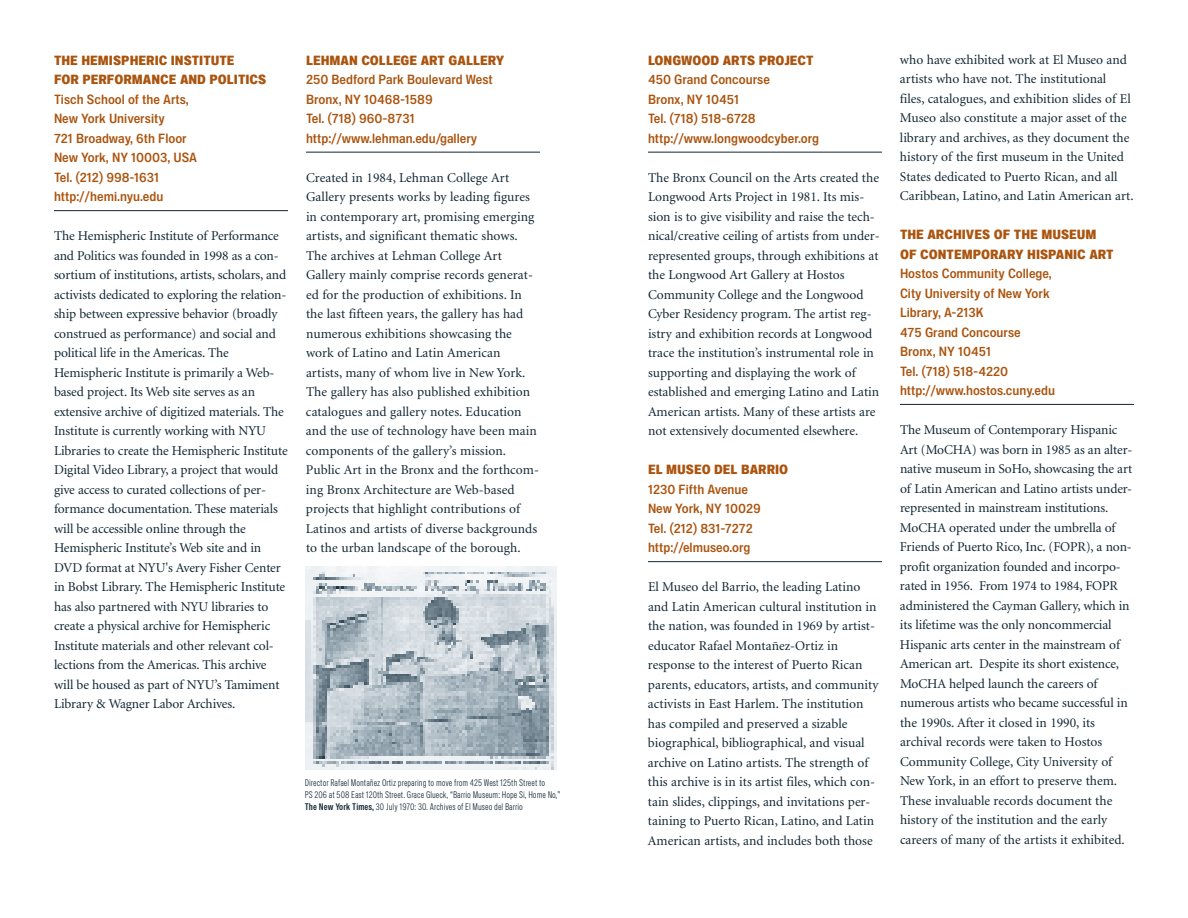
<style>
.page{position:relative;width:1188px;height:918px;background:#fff}
.page>*{position:absolute;margin:0;border:0;box-sizing:border-box;transform-origin:0 0}
.t1{font:13.5px/19.5px "Minion";color:#122632}
.t2{font:13.5px/19.5px "General E40";color:#ab540e}
.t3{font:13.5px/19.5px "General G40";color:#ab540e}
.t4{font:9.75px/12px "General C30";color:#122632}
.s1{font-family:"General E30"}
</style>
<div class="page">
<hr style="left:54px;top:210px;width:234px;height:1px;background:#122632">
<hr style="left:306px;top:152px;width:234px;height:1px;background:#122632">
<hr style="left:648px;top:152px;width:234px;height:1px;background:#122632">
<hr style="left:648px;top:561px;width:234px;height:1px;background:#122632">
<hr style="left:900px;top:404px;width:234px;height:1px;background:#122632">
<img style="left:306px;top:566px;width:250px;height:204px">
<p class="t3" style="left:54px;top:50px;width:214px">THE HEMISPHERIC INSTITUTE<br>FOR PERFORMANCE AND POLITICS</p>
<p class="t2" style="left:54px;top:89px;width:145px">Tisch School of the Arts,<br>New York University<br>721 Broadway, 6th Floor<br>New York, NY 10003, USA<br>Tel. (212) 998-1631 http://hemi.nyu.edu</p>
<p class="t1" style="left:54px;top:227px;width:235px">The Hemispheric Institute of Performance and Politics was founded in 1998 as a con&shy;sortium of institutions, artists, scholars, and activists dedicated to exploring the relation&shy;ship between expressive behavior (broadly construed as performance) and social and political life in the Americas. The Hemispheric Institute is primarily a Web&shy;based project. Its Web site serves as an extensive archive of digitized materials. The Institute is currently working with NYU Libraries to create the Hemispheric Institute Digital Video Library, a project that would give access to curated collections of per&shy;formance documentation. These materials will be accessible online through the Hemispheric Institute’s Web site and in DVD format at NYU's Avery Fisher Center in Bobst Library. The Hemispheric Institute has also partnered with NYU libraries to create a physical archive for Hemispheric Institute materials and other relevant col&shy;lections from the Americas. This archive will be housed as part of NYU’s Tamiment Library &amp; Wagner Labor Archives.</p>
<p class="t3" style="left:306px;top:50px;width:200px">LEHMAN COLLEGE ART GALLERY</p>
<p class="t2" style="left:306px;top:70px;width:188px">250 Bedford Park Boulevard West<br>Bronx, NY 10468-1589<br>Tel. (718) 960-8731 http://www.lehman.edu/gallery</p>
<p class="t1" style="left:306px;top:169px;width:234px">Created in 1984, Lehman College Art Gallery presents works by leading figures in contemporary art, promising emerging artists, and significant thematic shows.<br>The archives at Lehman College Art Gallery mainly comprise records generat&shy;ed for the production of exhibitions. In the last fifteen years, the gallery has had numerous exhibitions showcasing the work of Latino and Latin American artists, many of whom live in New York.<br>The gallery has also published exhibition catalogues and gallery notes. Education and the use of technology have been main components of the gallery’s mission.<br>Public Art in the Bronx and the forthcom&shy;ing Bronx Architecture are Web-based projects that highlight contributions of Latinos and artists of diverse backgrounds to the urban landscape of the borough.</p>
<p class="t4" style="left:305px;top:777px;width:257px">Director Rafael Montañez Ortiz preparing to move from 425 West 125th Street to<br>PS 206 at 508 East 120th Street. Grace Glueck, “Barrio Museum: Hope Si, Home No,”<br><span class="s1">The New York Times,</span> 30 July 1970: 30. Archives of El Museo del Barrio</p>
<p class="t3" style="left:648px;top:50px;width:167px">LONGWOOD ARTS PROJECT</p>
<p class="t2" style="left:648px;top:70px;width:173px">450 Grand Concourse<br>Bronx, NY 10451<br>Tel. (718) 518-6728 http://www.longwoodcyber.org</p>
<p class="t1" style="left:648px;top:169px;width:233px">The Bronx Council on the Arts created the Longwood Arts Project in 1981. Its mis&shy;sion is to give visibility and raise the tech&shy;nical/creative ceiling of artists from under&shy;represented groups, through exhibitions at the Longwood Art Gallery at Hostos Community College and the Longwood Cyber Residency program. The artist reg&shy;istry and exhibition records at Longwood trace the institution’s instrumental role in supporting and displaying the work of established and emerging Latino and Latin American artists. Many of these artists are not extensively documented elsewhere.</p>
<p class="t3" style="left:648px;top:460px;width:142px">EL MUSEO DEL BARRIO</p>
<p class="t2" style="left:648px;top:479px;width:114px">1230 Fifth Avenue<br>New York, NY 10029<br>Tel. (212) 831-7272 http://elmuseo.org</p>
<p class="t1" style="left:648px;top:578px;width:232px">El Museo del Barrio, the leading Latino and Latin American cultural institution in the nation, was founded in 1969 by artist&shy;educator Rafael Montañez-Ortiz in response to the interest of Puerto Rican parents, educators, artists, and community activists in East Harlem. The institution has compiled and preserved a sizable biographical, bibliographical, and visual archive on Latino artists. The strength of this archive is in its artist files, which con&shy;tain slides, clippings, and invitations per&shy;taining to Puerto Rican, Latino, and Latin American artists, and includes both those</p>
<p class="t1" style="left:900px;top:51px;width:235px">who have exhibited work at El Museo and artists who have not. The institutional files, catalogues, and exhibition slides of El Museo also constitute a major asset of the library and archives, as they document the history of the first museum in the United States dedicated to Puerto Rican, and all Caribbean, Latino, and Latin American art.</p>
<p class="t3" style="left:900px;top:225px;width:215px">THE ARCHIVES OF THE MUSEUM<br>OF CONTEMPORARY HISPANIC ART</p>
<p class="t2" style="left:900px;top:264px;width:157px">Hostos Community College,<br>City University of New York<br>Library, A-213K<br>475 Grand Concourse<br>Bronx, NY 10451<br>Tel. (718) 518-4220 http://www.hostos.cuny.edu</p>
<p class="t1" style="left:900px;top:421px;width:234px">The Museum of Contemporary Hispanic Art (MoCHA) was born in 1985 as an alter&shy;native museum in SoHo, showcasing the art of Latin American and Latino artists under&shy;represented in mainstream institutions.<br>MoCHA operated under the umbrella of Friends of Puerto Rico, Inc. (FOPR), a non&shy;profit organization founded and incorpo&shy;rated in 1956. From 1974 to 1984, FOPR administered the Cayman Gallery, which in its lifetime was the only noncommercial Hispanic arts center in the mainstream of American art. Despite its short existence, MoCHA helped launch the careers of numerous artists who became successful in the 1990s. After it closed in 1990, its archival records were taken to Hostos Community College, City University of New York, in an effort to preserve them.<br>These invaluable records document the history of the institution and the early careers of many of the artists it exhibited.</p>
</div>
